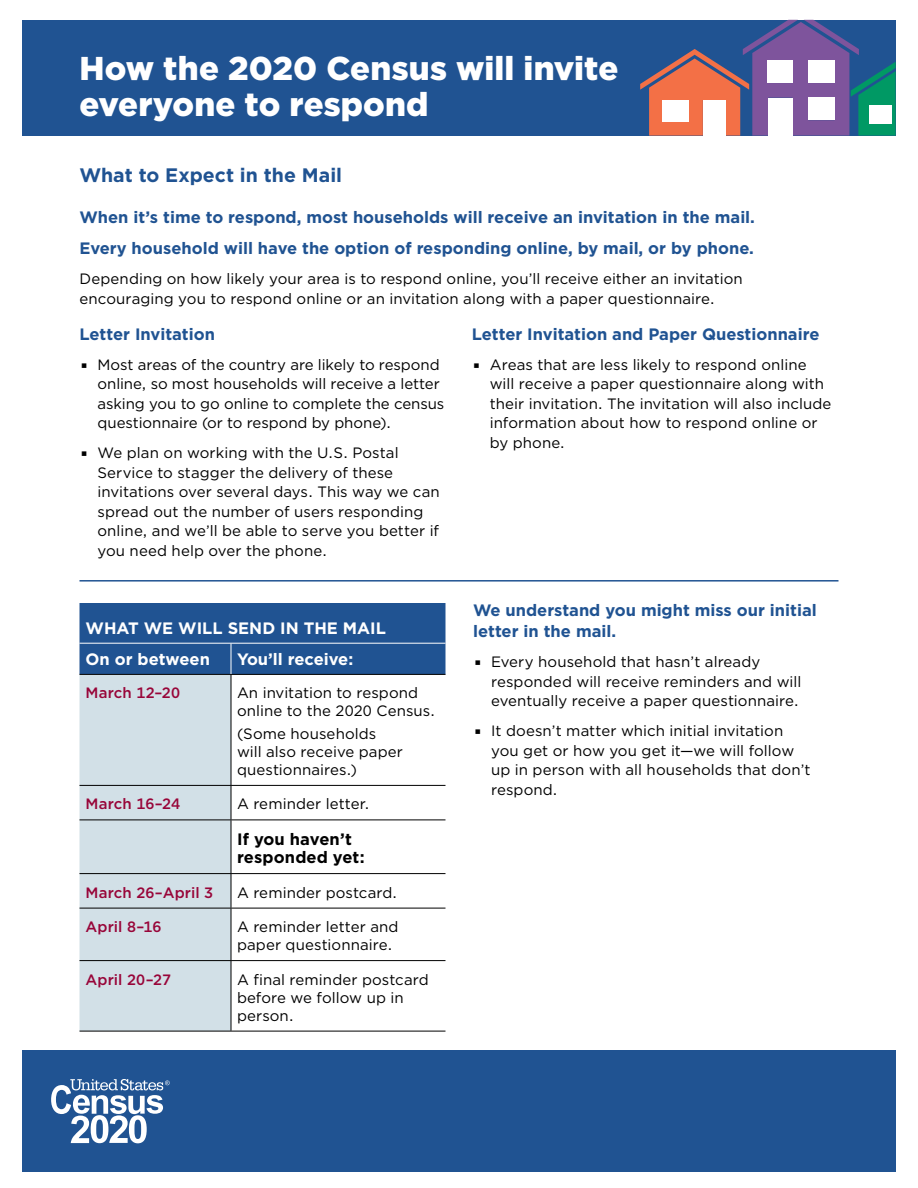
<style>
.page{position:relative;width:918px;height:1188px;background:#fff}
.page>*{position:absolute;margin:0;border:0;box-sizing:border-box;transform-origin:0 0}
.t1{font:900 33px/36px "Gotham";color:#fff}
.t2{font:700 19.5px "Gotham";color:#205392}
.subhead2{font:700 16.5px/31.5px "Gotham";color:#205392}
.subhead2-2{font:700 16.5px "Gotham";color:#fff}
.body_text{font:700 16.5px/18px "Gotham";letter-spacing:.005em;color:#000}
.body_text-2{font:15px/19.5px "Gotham";letter-spacing:.005em;color:#000}
.body_text-3{font:500 15px "Gotham";letter-spacing:.005em;color:#980539}
.s1{font-family:"Lucida Sans"}
</style>
<div class="page">
<div style="left:23px;top:20px;width:873px;height:116px;background:#205392"></div>
<div style="left:22px;top:1050px;width:874px;height:122px;background:#205392"></div>
<svg style="left:640px;top:20px;width:256px;height:116px"></svg>
<div style="left:662px;top:100px;width:26px;height:21px;background:#fff"></div>
<div style="left:703px;top:100px;width:23px;height:36px;background:#fff"></div>
<div style="left:768px;top:98px;width:24px;height:38px;background:#fff"></div>
<div style="left:808px;top:98px;width:27px;height:22px;background:#fff"></div>
<div style="left:808px;top:61px;width:27px;height:22px;background:#fff"></div>
<div style="left:767px;top:61px;width:25px;height:22px;background:#fff"></div>
<div style="left:869px;top:106px;width:23px;height:18px;background:#fff"></div>
<svg style="left:51px;top:1079px;width:119px;height:64px"></svg>
<div style="left:80px;top:603px;width:366px;height:71px;background:#205392"></div>
<div style="left:80px;top:675px;width:151px;height:356px;background:#d2e0e7"></div>
<hr style="left:80px;top:674px;width:151px;height:1px;background:#000">
<hr style="left:231px;top:674px;width:215px;height:1px;background:#000">
<hr style="left:231px;top:675px;width:1px;height:110px;background:#000">
<hr style="left:80px;top:785px;width:151px;height:1px;background:#000">
<hr style="left:231px;top:785px;width:215px;height:1px;background:#000">
<hr style="left:231px;top:786px;width:1px;height:34px;background:#000">
<hr style="left:80px;top:820px;width:151px;height:1px;background:#000">
<hr style="left:231px;top:820px;width:215px;height:1px;background:#000">
<hr style="left:231px;top:820px;width:1px;height:53px;background:#000">
<hr style="left:80px;top:873px;width:151px;height:1px;background:#000">
<hr style="left:231px;top:873px;width:215px;height:1px;background:#000">
<hr style="left:231px;top:874px;width:1px;height:34px;background:#000">
<hr style="left:80px;top:908px;width:151px;height:1px;background:#000">
<hr style="left:231px;top:908px;width:215px;height:1px;background:#000">
<hr style="left:231px;top:908px;width:1px;height:52px;background:#000">
<hr style="left:80px;top:960px;width:151px;height:1px;background:#000">
<hr style="left:231px;top:960px;width:215px;height:1px;background:#000">
<hr style="left:231px;top:961px;width:1px;height:70px;background:#000">
<hr style="left:80px;top:1031px;width:151px;height:1px;background:#000">
<hr style="left:231px;top:1031px;width:215px;height:1px;background:#000">
<hr style="left:231px;top:644px;width:1px;height:30px;background:#fff">
<hr style="left:80px;top:643px;width:151px;height:1px;background:#fff">
<hr style="left:231px;top:643px;width:215px;height:1px;background:#fff">
<hr style="left:80px;top:580px;width:758px;height:2px;background:#205392">
<h1 class="t1" style="left:80px;top:50px;width:540px">How the 2020 Census will invite everyone to respond</h1>
<h2 class="t2" style="left:80px;top:163px;width:264px">What to Expect in the Mail</h2>
<h3 class="subhead2" style="left:80px;top:201px;width:677px">When it’s time to respond, most households will receive an invitation in the mail.<br>Every household will have the option of responding online, by mail, or by phone.</h3>
<p class="body_text-2" style="left:80px;top:269px;width:665px">Depending on how likely your area is to respond online, you’ll receive either an invitation encouraging you to respond online or an invitation along with a paper questionnaire.</p>
<p class="subhead2" style="left:80px;top:318px;width:137px">Letter Invitation</p>
<p class="body_text-2" style="left:98px;top:355px;width:348px;text-indent:-18px"><span class="s1">•</span> Most areas of the country are likely to respond online, so most households will receive a letter asking you to go online to complete the census questionnaire (or to respond by phone).</p>
<p class="body_text-2" style="left:98px;top:443px;width:344px;text-indent:-18px"><span class="s1">•</span> We plan on working with the U.S. Postal Service to stagger the delivery of these invitations over several days. This way we can spread out the number of users responding online, and we’ll be able to serve you better if you need help over the phone.</p>
<p class="subhead2" style="left:472px;top:318px;width:349px">Letter Invitation and Paper Questionnaire</p>
<p class="body_text-2" style="left:490px;top:355px;width:343px;text-indent:-18px"><span class="s1">•</span> Areas that are less likely to respond online will receive a paper questionnaire along with their invitation. The invitation will also include information about how to respond online or by phone.</p>
<p class="subhead2-2" style="left:86px;top:617px;width:302px">WHAT WE WILL SEND IN THE MAIL</p>
<p class="subhead2-2" style="left:86px;top:649px;width:126px">On or between</p>
<p class="subhead2-2" style="left:237px;top:649px;width:118px">You’ll receive:</p>
<p class="body_text-3" style="left:86px;top:683px;width:96px">March 12–20</p>
<p class="body_text-2" style="left:237px;top:684px;width:200px;line-height:18px">An invitation to respond online to the 2020 Census.</p>
<p class="body_text-2" style="left:237px;top:724px;width:168px;line-height:18px">(Some households will also receive paper questionnaires.)</p>
<p class="body_text-3" style="left:86px;top:794px;width:96px">March 16–24</p>
<p class="body_text-2" style="left:237px;top:794px;width:134px">A reminder letter.</p>
<p class="body_text" style="left:237px;top:830px;width:129px">If you haven’t responded yet:</p>
<p class="body_text-3" style="left:86px;top:882px;width:129px">March 26–April 3</p>
<p class="body_text-2" style="left:237px;top:882px;width:162px">A reminder postcard.</p>
<p class="body_text-3" style="left:86px;top:917px;width:77px">April 8–16</p>
<p class="body_text-2" style="left:237px;top:917px;width:163px;line-height:18px">A reminder letter and paper questionnaire.</p>
<p class="body_text-3" style="left:86px;top:969px;width:87px">April 20–27</p>
<p class="body_text-2" style="left:237px;top:970px;width:193px;line-height:18px">A final reminder postcard before we follow up in person.</p>
<p class="subhead2" style="left:473px;top:600px;width:345px;line-height:21px">We understand you might miss our initial letter in the mail.</p>
<p class="body_text-2" style="left:491px;top:652px;width:312px;text-indent:-18px"><span class="s1">•</span> Every household that hasn’t already responded will receive reminders and will eventually receive a paper questionnaire.</p>
<p class="body_text-2" style="left:491px;top:721px;width:321px;text-indent:-18px"><span class="s1">•</span> It doesn’t matter which initial invitation you get or how you get it—we will follow up in person with all households that don’t respond.</p>
</div>
